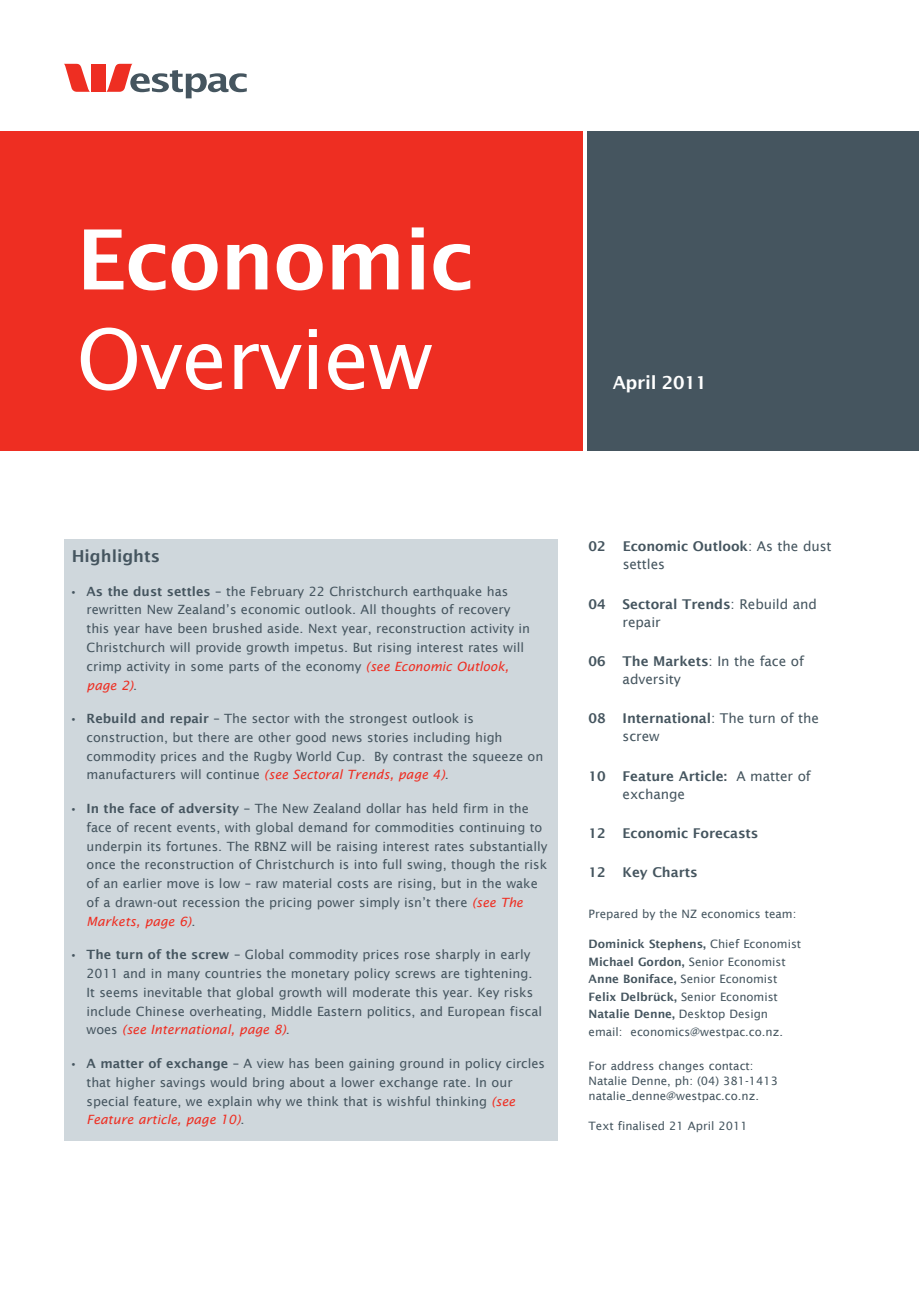
<style>
.page{position:relative;width:919px;height:1289px;background:#fff}
.page>*{position:absolute;margin:0;border:0;box-sizing:border-box;transform-origin:0 0}
.t1{font:600 82.95px "Lucida Sans";letter-spacing:-.015em;color:#fff}
.t2{font:82.95px "Lucida Sans";letter-spacing:-.015em;color:#fff}
.t3{font:600 18px "Lucida Sans";letter-spacing:-.015em;color:#fff}
.t4{font:600 16.5px "Lucida Sans";color:#45555f}
.t5{font:13.5px/18px "Lucida Sans";letter-spacing:-.005em;color:#45555f}
.t6{font:600 13.5px/18px "Lucida Sans";letter-spacing:-.005em;color:#45555f}
.t7{font:12.75px/18.8px "Lucida Sans";color:#45555f}
.t8{font:11.55px/17.5px "Lucida Sans";color:#45555f}
.s1{font-weight:600}
.s2{font-style:italic;color:#ee2e22}
.s3{font-weight:400}
</style>
<div class="page">
<div style="left:0;top:132px;width:583px;height:319px;background:#ee2e22"></div>
<svg style="left:64px;top:64px;width:26px;height:28px"></svg>
<div style="left:91px;top:64px;width:15px;height:28px;background:#ee2e22"></div>
<svg style="left:106px;top:64px;width:141px;height:34px"></svg>
<div style="left:64px;top:539px;width:493px;height:601px;background:#cfd7dc"></div>
<div style="left:587px;top:132px;width:331px;height:319px;background:#45555f"></div>
<h1 class="t1" style="left:77px;top:212px;width:399px">Economic</h1>
<h1 class="t2" style="left:77px;top:312px;width:357px">Overview</h1>
<h2 class="t3" style="left:612px;top:372px;width:96px">April 2011</h2>
<p class="t4" style="left:72px;top:546px;width:90px">Highlights</p>
<p class="t7" style="left:87px;top:581px;width:445px;text-indent:-17px"><span class="s1">• As the dust settles</span> – the February 22 Christchurch earthquake has rewritten New Zealand’s economic outlook. All thoughts of recovery this year have been brushed aside. Next year, reconstruction activity in Christchurch will provide growth impetus. But rising interest rates will crimp activity in some parts of the economy <span class="s2">(see Economic Outlook, page 2)</span>.</p>
<p class="t7" style="left:87px;top:709px;width:458px;text-indent:-17px"><span class="s1">• Rebuild and repair</span> – The sector with the strongest outlook is construction, but there are other good news stories including high commodity prices and the Rugby World Cup. By contrast the squeeze on manufacturers will continue <span class="s2">(see Sectoral Trends, page 4)</span>.</p>
<p class="t7" style="left:87px;top:799px;width:462px;text-indent:-17px"><span class="s1">• In the face of adversity –</span> The New Zealand dollar has held firm in the face of recent events, with global demand for commodities continuing to underpin its fortunes. The RBNZ will be raising interest rates substantially once the reconstruction of Christchurch is into full swing, though the risk of an earlier move is low – raw material costs are rising, but in the wake of a drawn-out recession the pricing power simply isn’t there <span class="s2">(see The Markets, page 6)</span>.</p>
<p class="t7" style="left:87px;top:945px;width:457px;text-indent:-17px"><span class="s1">• The turn of the screw</span> – Global commodity prices rose sharply in early 2011 and in many countries the monetary policy screws are tightening.<br>It seems inevitable that global growth will moderate this year. Key risks include Chinese overheating, Middle Eastern politics, and European fiscal woes <span class="s2">(see International, page 8)</span>.</p>
<p class="t7" style="left:87px;top:1054px;width:460px;text-indent:-17px"><span class="s1">• A matter of exchange</span> – A view has been gaining ground in policy circles that higher savings would bring about a lower exchange rate. In our special feature, we explain why we think that is wishful thinking <span class="s2">(see Feature article, page 10)</span>.</p>
<p class="t6" style="left:622px;top:537px;width:210px;text-indent:-34px">02 Economic Outlook<span class="s3">: As the dust settles</span></p>
<p class="t5" style="left:622px;top:595px;width:196px;text-indent:-34px"><span class="s1">04 Sectoral Trends</span>: Rebuild and repair</p>
<p class="t5" style="left:622px;top:652px;width:183px;text-indent:-34px"><span class="s1">06 The Markets</span>: In the face of adversity</p>
<p class="t5" style="left:622px;top:709px;width:198px;text-indent:-34px"><span class="s1">08 International</span>: The turn of the screw</p>
<p class="t6" style="left:622px;top:766px;width:190px;text-indent:-34px">10 Feature Article: <span class="s3">A matter of exchange</span></p>
<p class="t6" style="left:588px;top:824px;width:171px">12 Economic Forecasts</p>
<p class="t6" style="left:588px;top:863px;width:111px">12 Key Charts</p>
<p class="t8" style="left:588px;top:905px;width:209px">Prepared by the NZ economics team:</p>
<p class="t8" style="left:588px;top:935px;width:214px"><span class="s1">Dominick Stephens,</span> Chief Economist <span class="s1">Michael Gordon,</span> Senior Economist <span class="s1">Anne Boniface,</span> Senior Economist <span class="s1">Felix Delbrück,</span> Senior Economist <span class="s1">Natalie Denne,</span> Desktop Design email: economics@westpac.co.nz.</p>
<p class="t8" style="left:588px;top:1058px;width:191px;line-height:15px">For address changes contact:<br>Natalie Denne, ph: (04) 381-1413 natalie_denne@westpac.co.nz.</p>
<p class="t8" style="left:588px;top:1117px;width:161px">Text finalised 21 April 2011</p>
</div>
